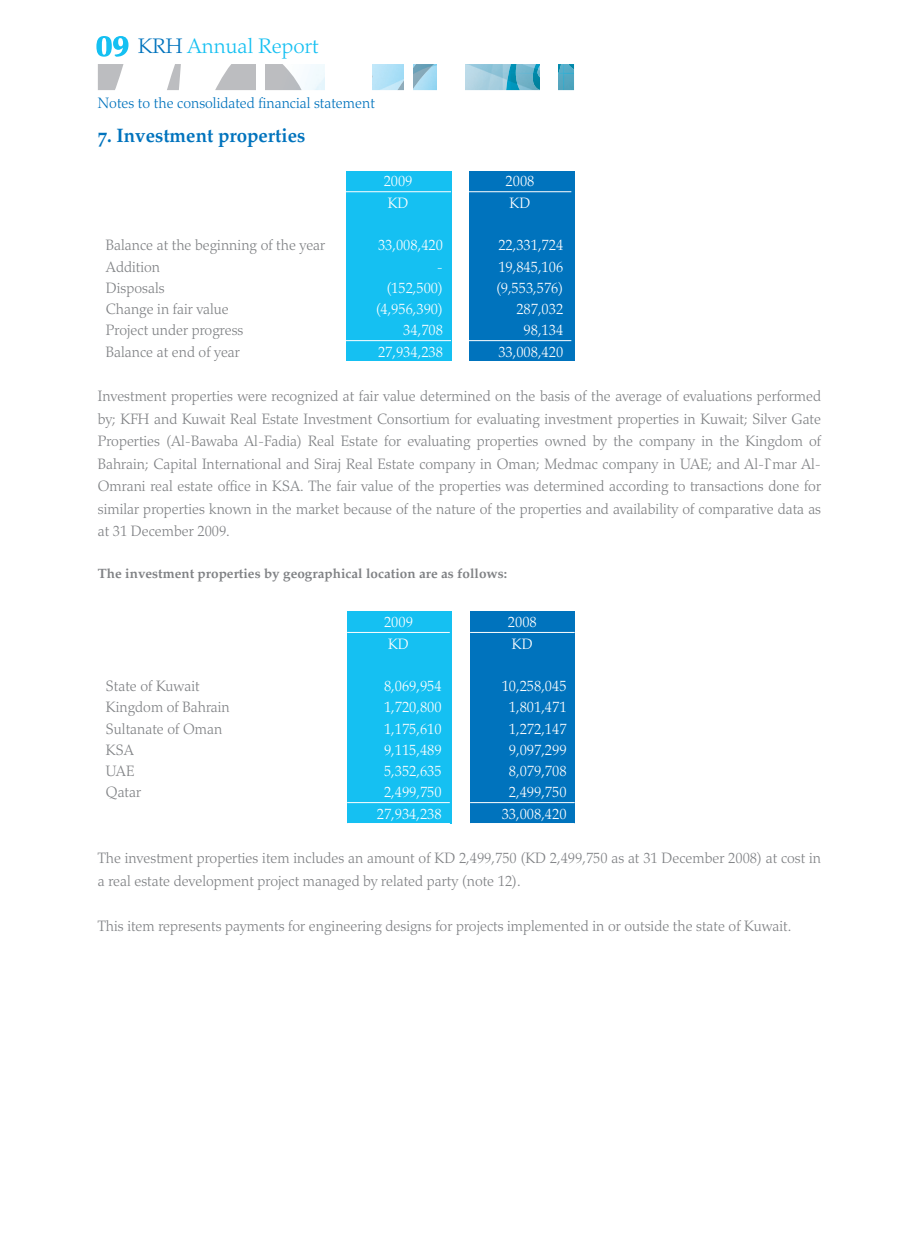
<style>
.page{position:relative;width:919px;height:1238px;background:#fff}
.page>*{position:absolute;margin:0;border:0;box-sizing:border-box;transform-origin:0 0}
.t1{font:300 21px "Palatino";color:#15c0f2}
.t2{font:19.5px "Palatino Bold Os F";color:#0073bd;scale:.96 1}
.t3{font:300 15px/22.5px "Palatino";color:#808285;text-align:justify;scale:.96 1}
.t4{font:300 15px "Palatino";color:#fff;scale:.96 1}
.t5{font:300 15px "Palatino";color:#0073bd;scale:.96 1}
.t6{font:13.5px "Palatino Bold Os F";color:#808285}
.s1{color:#0073bd}
</style>
<div class="page">
<div style="left:345px;top:171px;width:106px;height:189px;background:#15c0f2"></div>
<div style="left:468px;top:171px;width:106px;height:189px;background:#0073bd"></div>
<div style="left:347px;top:611px;width:104px;height:212px;background:#15c0f2"></div>
<div style="left:470px;top:611px;width:104px;height:212px;background:#0073bd"></div>
<img style="left:301px;top:64px;width:205px;height:26px">
<img style="left:371px;top:70px;width:1px;height:20px">
<svg style="left:98px;top:64px;width:25px;height:26px"></svg>
<svg style="left:167px;top:64px;width:14px;height:26px"></svg>
<img style="left:215px;top:64px;width:86px;height:26px">
<img style="left:397px;top:64px;width:37px;height:26px">
<img style="left:506px;top:64px;width:68px;height:26px">
<svg style="left:96px;top:36px;width:32px;height:21px"></svg>
<div style="left:437px;top:50px;width:28px;height:52px;background:#fff"></div>
<div style="left:404px;top:50px;width:8px;height:52px;background:#fff"></div>
<div style="left:540px;top:50px;width:17px;height:52px;background:#fff"></div>
<div style="left:325px;top:50px;width:46px;height:52px;background:#fff"></div>
<div style="left:257px;top:50px;width:8px;height:52px;background:#fff"></div>
<hr style="left:345px;top:191px;width:106px;height:1px;background:#fff">
<hr style="left:345px;top:340px;width:106px;height:1px;background:#fff">
<hr style="left:468px;top:191px;width:103px;height:1px;background:#fff">
<hr style="left:468px;top:340px;width:103px;height:1px;background:#fff">
<hr style="left:347px;top:632px;width:103px;height:1px;background:#fff">
<hr style="left:470px;top:632px;width:104px;height:1px;background:#fff">
<hr style="left:347px;top:802px;width:103px;height:1px;background:#fff">
<hr style="left:470px;top:802px;width:104px;height:1px;background:#fff">
<h1 class="t1" style="left:138px;top:38px;width:182px"><span class="s1">KRH</span> Annual Report</h1>
<p class="t5" style="left:98px;top:98px;width:290px">Notes to the consolidated financial statement</p>
<h2 class="t2" style="left:98px;top:128px;width:218px">7. Investment properties</h2>
<p class="t4" style="left:383px;top:175px;width:31px">2009</p>
<p class="t4" style="left:505px;top:175px;width:31px">2008</p>
<p class="t4" style="left:387px;top:197px;width:23px">KD</p>
<p class="t4" style="left:509px;top:197px;width:23px">KD</p>
<p class="t3" style="left:106px;top:236px;width:230px">Balance at the beginning of the year</p>
<p class="t4" style="left:378px;top:239px;width:69px">33,008,420</p>
<p class="t4" style="left:498px;top:239px;width:69px">22,331,724</p>
<p class="t3" style="left:106px;top:257px;width:58px">Addition</p>
<p class="t4" style="left:437px;top:261px;width:8px">-</p>
<p class="t4" style="left:498px;top:261px;width:69px">19,845,106</p>
<p class="t3" style="left:106px;top:278px;width:63px">Disposals</p>
<p class="t4" style="left:386px;top:282px;width:60px">(152,500)</p>
<p class="t4" style="left:496px;top:282px;width:71px">(9,553,576)</p>
<p class="t3" style="left:106px;top:299px;width:129px">Change in fair value</p>
<p class="t4" style="left:375px;top:303px;width:71px">(4,956,390)</p>
<p class="t4" style="left:516px;top:303px;width:50px">287,032</p>
<p class="t3" style="left:106px;top:321px;width:145px">Project under progress</p>
<p class="t4" style="left:403px;top:324px;width:43px">34,708</p>
<p class="t4" style="left:523px;top:324px;width:43px">98,134</p>
<p class="t3" style="left:106px;top:342px;width:141px">Balance at end of year</p>
<p class="t4" style="left:378px;top:346px;width:69px">27,934,238</p>
<p class="t4" style="left:498px;top:346px;width:69px">33,008,420</p>
<p class="t3" style="left:98px;top:386px;width:754px">Investment properties were recognized at fair value determined on the basis of the average of evaluations performed by; KFH and Kuwait Real Estate Investment Consortium for evaluating investment properties in Kuwait; Silver Gate Properties (Al-Bawaba Al-Fadia) Real Estate for evaluating properties owned by the company in the Kingdom of Bahrain; Capital International and Siraj Real Estate company in Oman; Medmac company in UAE; and Al-I`mar Al-Omrani real estate office in KSA. The fair value of the properties was determined according to transactions done for similar properties known in the market because of the nature of the properties and availability of comparative data as at 31 December 2009.</p>
<p class="t6" style="left:98px;top:568px;width:411px">The investment properties by geographical location are as follows:</p>
<p class="t4" style="left:384px;top:616px;width:31px">2009</p>
<p class="t4" style="left:508px;top:616px;width:31px">2008</p>
<p class="t4" style="left:388px;top:638px;width:23px">KD</p>
<p class="t4" style="left:512px;top:638px;width:23px">KD</p>
<p class="t3" style="left:106px;top:676px;width:99px">State of Kuwait</p>
<p class="t4" style="left:384px;top:680px;width:62px">8,069,954</p>
<p class="t4" style="left:501px;top:680px;width:69px">10,258,045</p>
<p class="t3" style="left:106px;top:697px;width:130px">Kingdom of Bahrain</p>
<p class="t4" style="left:384px;top:701px;width:62px">1,720,800</p>
<p class="t4" style="left:509px;top:701px;width:61px">1,801,471</p>
<p class="t3" style="left:106px;top:719px;width:123px">Sultanate of Oman</p>
<p class="t4" style="left:384px;top:722px;width:62px">1,175,610</p>
<p class="t4" style="left:509px;top:722px;width:61px">1,272,147</p>
<p class="t3" style="left:106px;top:740px;width:31px">KSA</p>
<p class="t4" style="left:384px;top:744px;width:62px">9,115,489</p>
<p class="t4" style="left:509px;top:744px;width:61px">9,097,299</p>
<p class="t3" style="left:106px;top:761px;width:31px">UAE</p>
<p class="t4" style="left:384px;top:765px;width:62px">5,352,635</p>
<p class="t4" style="left:509px;top:765px;width:61px">8,079,708</p>
<p class="t3" style="left:106px;top:782px;width:38px">Qatar</p>
<p class="t4" style="left:384px;top:786px;width:62px">2,499,750</p>
<p class="t4" style="left:509px;top:786px;width:61px">2,499,750</p>
<p class="t4" style="left:377px;top:807px;width:69px">27,934,238</p>
<p class="t4" style="left:501px;top:807px;width:69px">33,008,420</p>
<p class="t3" style="left:98px;top:848px;width:754px">The investment properties item includes an amount of KD 2,499,750 (KD 2,499,750 as at 31 December 2008) at cost in a real estate development project managed by related party (note 12).</p>
<p class="t3" style="left:98px;top:916px;width:723px">This item represents payments for engineering designs for projects implemented in or outside the state of Kuwait.</p>
</div>
